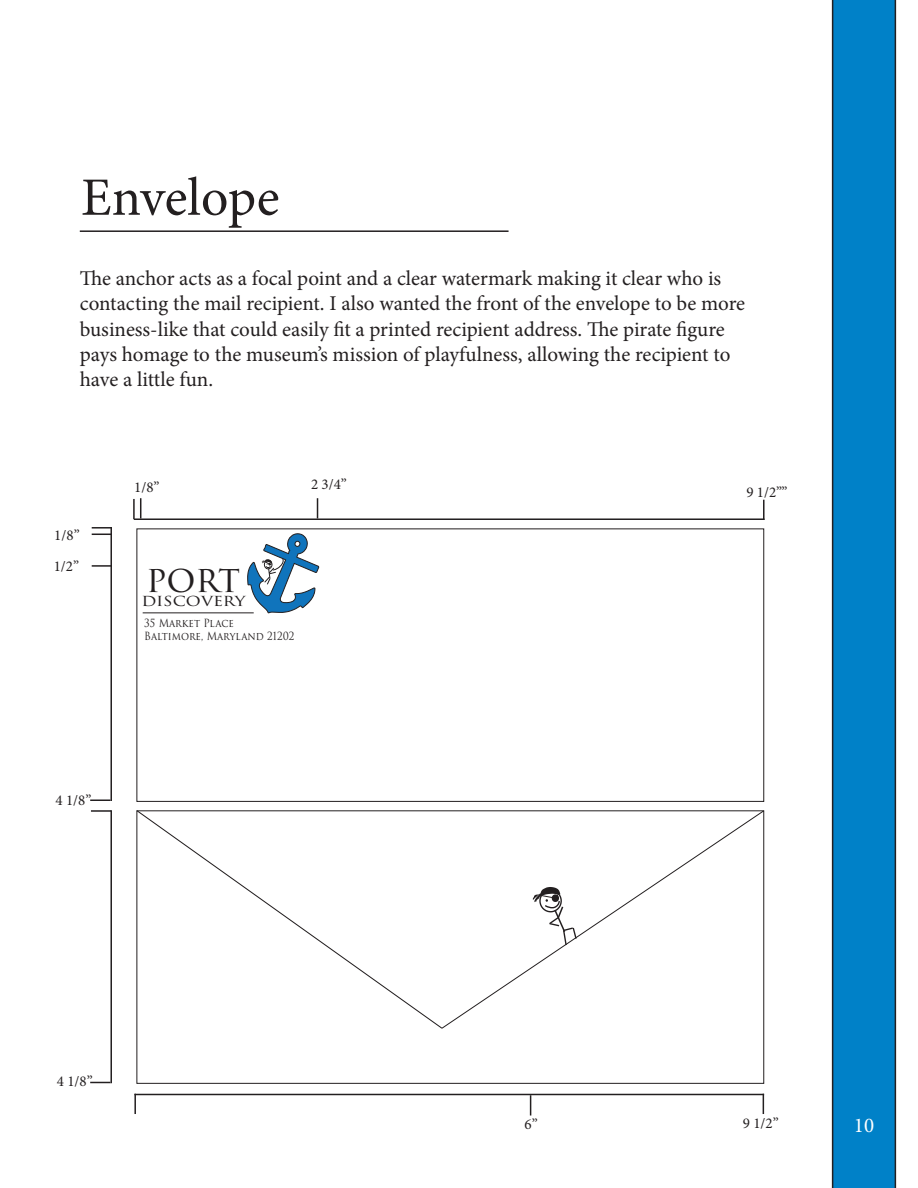
<style>
.page{position:relative;width:918px;height:1188px;background:#fff}
.page>*{position:absolute;margin:0;border:0;box-sizing:border-box;transform-origin:0 0}
.t1{font:54px "Minion Pro";letter-spacing:-.005em;color:#231f20}
.t2{font:36px "Trajan Pro 3";color:#231f20}
.t3{font:21px/25.2px "Minion Pro";letter-spacing:-.005em;color:#231f20}
.t4{font:21px "Minion Pro";color:#fff}
.t5{font:15.9px "Trajan Pro 3";letter-spacing:-.005em;color:#231f20;scale:1.17 1}
.t6{font:15px "Minion Pro";color:#231f20}
.t7{font:10.95px/13.2px "Trajan Pro 3";color:#231f20;scale:.91 1}
</style>
<div class="page">
<div style="left:832px;top:0;width:64px;height:1188px;background:#0081c8"></div>
<div style="left:136px;top:528px;width:628px;height:274px;border:1px solid #231f20"></div>
<svg style="left:136px;top:810px;width:305px;height:220px"></svg>
<svg style="left:441px;top:810px;width:324px;height:220px"></svg>
<svg style="left:533px;top:887px;width:45px;height:60px"></svg>
<hr style="left:143px;top:613px;width:111px;height:1px;background:#231f20">
<svg style="left:247px;top:533px;width:73px;height:81px"></svg>
<hr style="left:134px;top:518px;width:631px;height:2px;background:#231f20">
<hr style="left:110px;top:527px;width:2px;height:274px;background:#231f20">
<hr style="left:134px;top:1094px;width:630px;height:1px;background:#231f20">
<hr style="left:110px;top:810px;width:2px;height:273px;background:#231f20">
<hr style="left:133px;top:499px;width:2px;height:20px;background:#231f20">
<svg style="left:140px;top:498px;width:1px;height:20px"></svg>
<svg style="left:317px;top:498px;width:1px;height:20px"></svg>
<hr style="left:92px;top:527px;width:20px;height:2px;background:#231f20">
<svg style="left:92px;top:534px;width:18px;height:1px"></svg>
<hr style="left:92px;top:565px;width:20px;height:2px;background:#231f20">
<svg style="left:90px;top:800px;width:20px;height:1px"></svg>
<hr style="left:763px;top:500px;width:2px;height:20px;background:#231f20">
<hr style="left:91px;top:810px;width:20px;height:2px;background:#231f20">
<svg style="left:90px;top:1082px;width:20px;height:1px"></svg>
<svg style="left:530px;top:1095px;width:1px;height:21px"></svg>
<hr style="left:134px;top:1094px;width:2px;height:20px;background:#231f20">
<svg style="left:763px;top:1095px;width:1px;height:19px"></svg>
<hr style="left:80px;top:230px;width:429px;height:2px;background:#231f20">
<p class="t1" style="left:81px;top:161px;width:200px">Envelope</p>
<p class="t3" style="left:80px;top:266px;width:667px">The anchor acts as a focal point and a clear watermark making it clear who is contacting the mail recipient. I also wanted the front of the envelope to be more business-like that could easily fit a printed recipient address. The pirate figure pays homage to the museum’s mission of playfulness, allowing the recipient to have a little fun.</p>
<p class="t6" style="left:54px;top:525px;width:27px">1/8”</p>
<p class="t6" style="left:54px;top:556px;width:27px">1/2”</p>
<p class="t6" style="left:134px;top:477px;width:27px">1/8”</p>
<p class="t6" style="left:311px;top:474px;width:37px">2 3/4”</p>
<p class="t2" style="left:146px;top:554px;width:96px">port</p>
<p class="t5" style="left:141px;top:590px;width:91px">discovery</p>
<p class="t7" style="left:144px;top:617px;width:167px">35 Market Place<br>Baltimore, Maryland 21202</p>
<p class="t6" style="left:55px;top:791px;width:37px">4 1/8”</p>
<p class="t6" style="left:746px;top:482px;width:43px">9 1/2””</p>
<p class="t6" style="left:57px;top:1071px;width:37px">4 1/8”</p>
<p class="t6" style="left:525px;top:1115px;width:15px">6”</p>
<p class="t6" style="left:743px;top:1113px;width:37px">9 1/2”</p>
<p class="t4" style="left:854px;top:1111px;width:22px">10</p>
</div>
